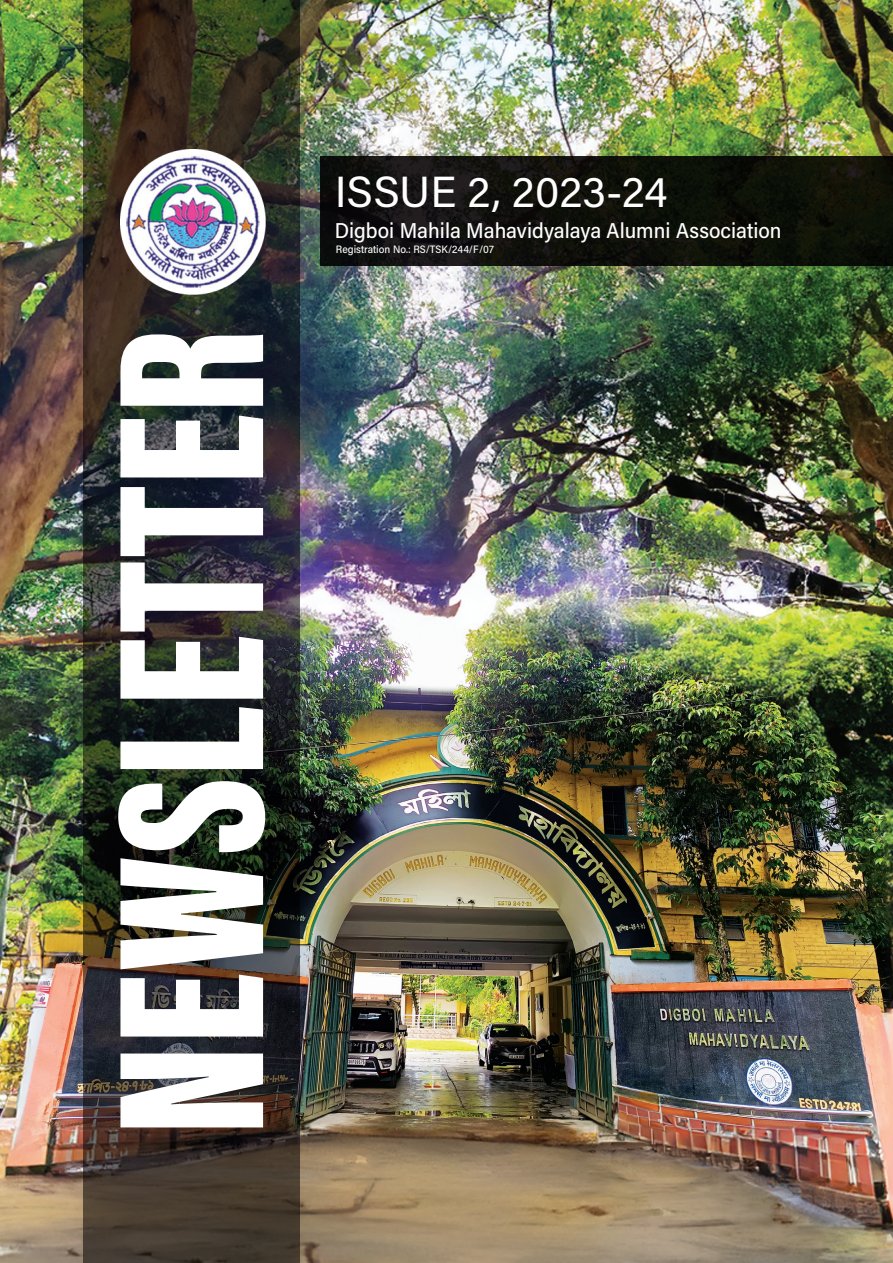
<style>
.page{position:relative;width:893px;height:1263px;background:#fff}
.page>*{position:absolute;margin:0;border:0;box-sizing:border-box;transform-origin:0 0}
.t1{font:43.65px "Acumin Variable Concept";color:#fff}
.t2{font:21.6px "Acumin Variable Concept";color:#fff}
.t3{font:10.8px "Acumin Variable Concept";color:#fff}
</style>
<div class="page">
<img style="left:0;top:0;width:893px;height:1263px">
<svg style="left:320px;top:156px;width:573px;height:109px;background:#0f100b"></svg>
<img style="left:84px;top:0;width:216px;height:1263px">
<svg style="left:120px;top:1053px;width:143px;height:74px"></svg>
<svg style="left:120px;top:975px;width:143px;height:61px"></svg>
<svg style="left:120px;top:858px;width:143px;height:111px"></svg>
<svg style="left:118px;top:781px;width:147px;height:71px"></svg>
<svg style="left:120px;top:707px;width:143px;height:62px"></svg>
<svg style="left:120px;top:637px;width:143px;height:62px"></svg>
<svg style="left:120px;top:562px;width:143px;height:69px"></svg>
<svg style="left:120px;top:487px;width:143px;height:69px"></svg>
<svg style="left:120px;top:416px;width:143px;height:61px"></svg>
<svg style="left:120px;top:334px;width:143px;height:72px"></svg>
<img style="left:120px;top:150px;width:145px;height:144px">
<h1 class="t1" style="left:335px;top:162px;width:335px">ISSUE 2, 2023-24</h1>
<p class="t2" style="left:335px;top:215px;width:448px">Digboi Mahila Mahavidyalaya Alumni Association</p>
<p class="t3" style="left:336px;top:242px;width:160px">Registration No.: RS/TSK/244/F/07</p>
</div>
